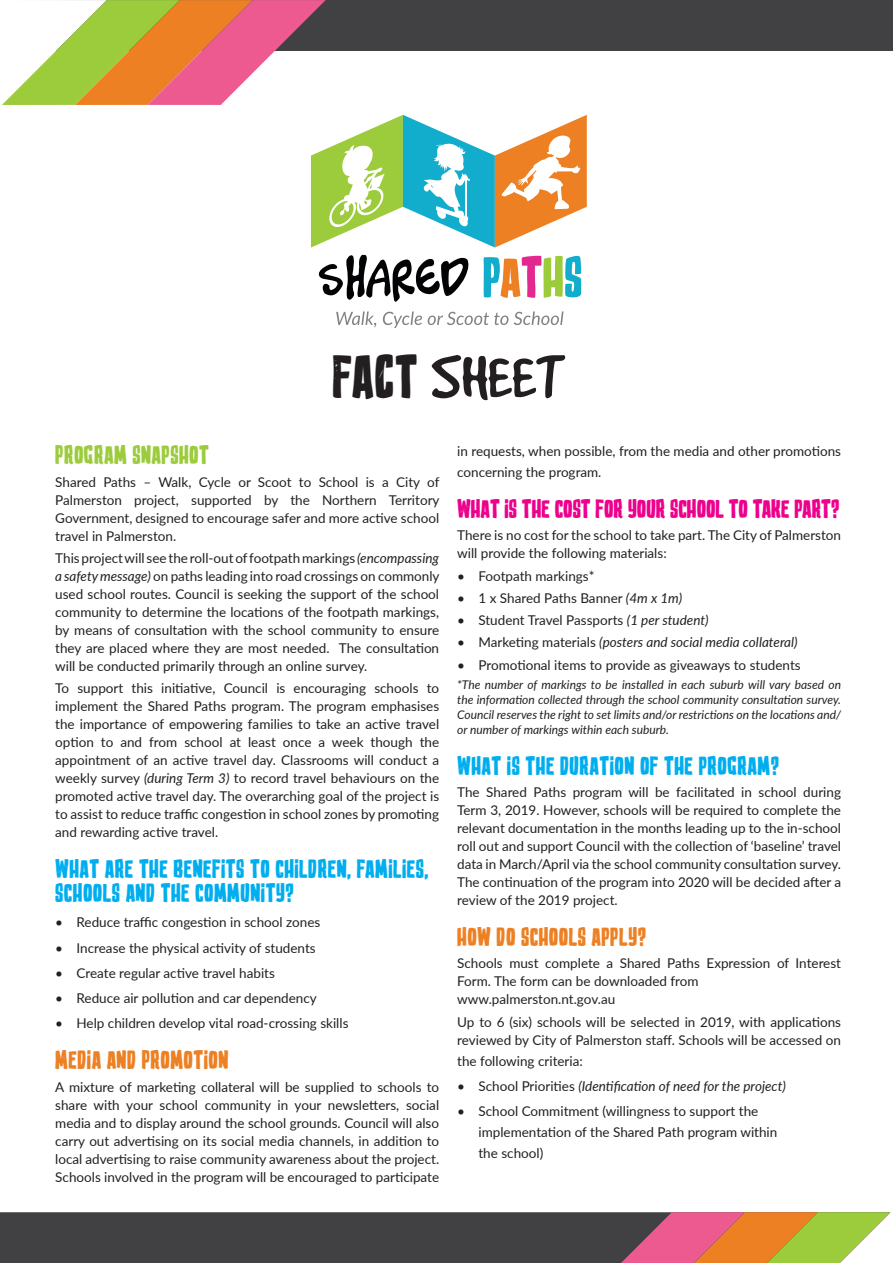
<style>
.page{position:relative;width:893px;height:1263px;background:#fff}
.page>*{position:absolute;margin:0;border:0;box-sizing:border-box;transform-origin:0 0}
.t1{font:67.5px "Good Dog Plain";color:#231f20}
.t2{font:15px/24px "Ed Wood Movies";color:#00aeef}
.t3{font:15px "Ed Wood Movies";letter-spacing:-.03em;color:#ec008c}
.t4{font:15px "Ed Wood Movies";color:#ed8023}
.t5{font:15px "Ed Wood Movies";color:#9ccb3c}
.t6{font:13.5px/18px "Lato";color:#231f20;text-align:justify}
.t7{font:italic 13.5px "Lato";color:#231f20}
.t8{font:italic 12px/15px "Lato";color:#231f20;text-align:justify}
.s1{font-family:"Ed Wood Movies";font-size:34.5px}
.s2{font-style:italic}
.s3{font-style:normal}
</style>
<div class="page">
<div style="left:2px;top:0;width:890px;height:51px;background:#414143"></div>
<svg style="left:2px;top:0;width:324px;height:105px"></svg>
<div style="left:0;top:1212px;width:621px;height:51px;background:#414143"></div>
<svg style="left:621px;top:1212px;width:269px;height:51px;background:#c78f5e"></svg>
<svg style="left:336px;top:311px;width:40px;height:16px"></svg>
<svg style="left:383px;top:311px;width:39px;height:17px"></svg>
<svg style="left:428px;top:312px;width:80px;height:13px"></svg>
<svg style="left:514px;top:311px;width:49px;height:14px"></svg>
<svg style="left:311px;top:115px;width:276px;height:187px"></svg>
<p class="t1" style="left:333px;top:344px;width:234px"><span class="s1">FACT</span> SHEET</p>
<p class="t5" style="left:55px;top:450px;width:156px">PROGRAM SNAPSHOT</p>
<p class="t6" style="left:55px;top:472px;width:386px">Shared Paths – Walk, Cycle or Scoot to School is a City of Palmerston project, supported by the Northern Territory Government, designed to encourage safer and more active school travel in Palmerston.</p>
<p class="t6" style="left:55px;top:548px;width:386px">This project will see the roll-out of footpath markings <span class="s2">(encompassing a safety message)</span> on paths leading into road crossings on commonly used school routes. Council is seeking the support of the school community to determine the locations of the footpath markings, by means of consultation with the school community to ensure they are placed where they are most needed. The consultation will be conducted primarily through an online survey.</p>
<p class="t6" style="left:55px;top:679px;width:385px">To support this initiative, Council is encouraging schools to implement the Shared Paths program. The program emphasises the importance of empowering families to take an active travel option to and from school at least once a week though the appointment of an active travel day. Classrooms will conduct a weekly survey <span class="s2">(during Term 3)</span> to record travel behaviours on the promoted active travel day. The overarching goal of the project is to assist to reduce traffic congestion in school zones by promoting and rewarding active travel.</p>
<p class="t2" style="left:55px;top:861px;width:375px">WHAT ARE THE BENEFITS TO CHILDREN, FAMILIES,<br>SCHOOLS AND THE COMMUNITY?</p>
<p class="t6" style="left:55px;top:913px;width:267px">• Reduce traffic congestion in school zones</p>
<p class="t6" style="left:55px;top:938px;width:262px">• Increase the physical activity of students</p>
<p class="t6" style="left:55px;top:963px;width:221px">• Create regular active travel habits</p>
<p class="t6" style="left:55px;top:989px;width:263px">• Reduce air pollution and car dependency</p>
<p class="t6" style="left:55px;top:1014px;width:295px">• Help children develop vital road-crossing skills</p>
<p class="t4" style="left:55px;top:1055px;width:175px">MEDIA AND PROMOTION</p>
<p class="t6" style="left:55px;top:1077px;width:385px">A mixture of marketing collateral will be supplied to schools to share with your school community in your newsletters, social media and to display around the school grounds. Council will also carry out advertising on its social media channels, in addition to local advertising to raise community awareness about the project.<br>Schools involved in the program will be encouraged to participate</p>
<p class="t6" style="left:457px;top:440px;width:385px;line-height:21px">in requests, when possible, from the media and other promotions concerning the program.</p>
<p class="t3" style="left:457px;top:504px;width:384px">WHAT IS THE COST FOR YOUR SCHOOL TO TAKE PART?</p>
<p class="t6" style="left:457px;top:526px;width:385px">There is no cost for the school to take part. The City of Palmerston will provide the following materials:</p>
<p class="t6" style="left:457px;top:566px;width:139px">• Footpath markings*</p>
<p class="t6" style="left:457px;top:588px;width:227px">• 1 x Shared Paths Banner <span class="s2">(4m x 1m)</span></p>
<p class="t6" style="left:457px;top:611px;width:253px">• Student Travel Passports <span class="s2">(1 per student)</span></p>
<p class="t7" style="left:457px;top:633px;width:342px"><span class="s3">• Marketing materials</span> (posters and social media collateral)</p>
<p class="t6" style="left:457px;top:655px;width:345px">• Promotional items to provide as giveaways to students</p>
<p class="t8" style="left:457px;top:676px;width:385px">*The number of markings to be installed in each suburb will vary based on the information collected through the school community consultation survey.<br>Council reserves the right to set limits and/or restrictions on the locations and/ or number of markings within each suburb.</p>
<p class="t2" style="left:457px;top:758px;width:324px">WHAT IS THE DURATION OF THE PROGRAM?</p>
<p class="t6" style="left:457px;top:783px;width:385px">The Shared Paths program will be facilitated in school during Term 3, 2019. However, schools will be required to complete the relevant documentation in the months leading up to the in-school roll out and support Council with the collection of ‘baseline’ travel data in March/April via the school community consultation survey.<br>The continuation of the program into 2020 will be decided after a review of the 2019 project.</p>
<p class="t4" style="left:457px;top:932px;width:191px">HOW DO SCHOOLS APPLY?</p>
<p class="t6" style="left:457px;top:954px;width:385px">Schools must complete a Shared Paths Expression of Interest<br>Form. The form can be downloaded from</p>
<p class="t6" style="left:457px;top:990px;width:160px">www.palmerston.nt.gov.au</p>
<p class="t6" style="left:457px;top:1012px;width:385px">Up to 6 (six) schools will be selected in 2019, with applications reviewed by City of Palmerston staff. Schools will be accessed on</p>
<p class="t6" style="left:457px;top:1051px;width:127px">the following criteria:</p>
<p class="t7" style="left:457px;top:1076px;width:330px"><span class="s3">• School Priorities</span> (Identification of need for the project)</p>
<p class="t6" style="left:478px;top:1100px;width:300px;line-height:21px;text-indent:-21px">• School Commitment (willingness to support the implementation of the Shared Path program within</p>
<p class="t6" style="left:478px;top:1144px;width:66px">the school)</p>
</div>
